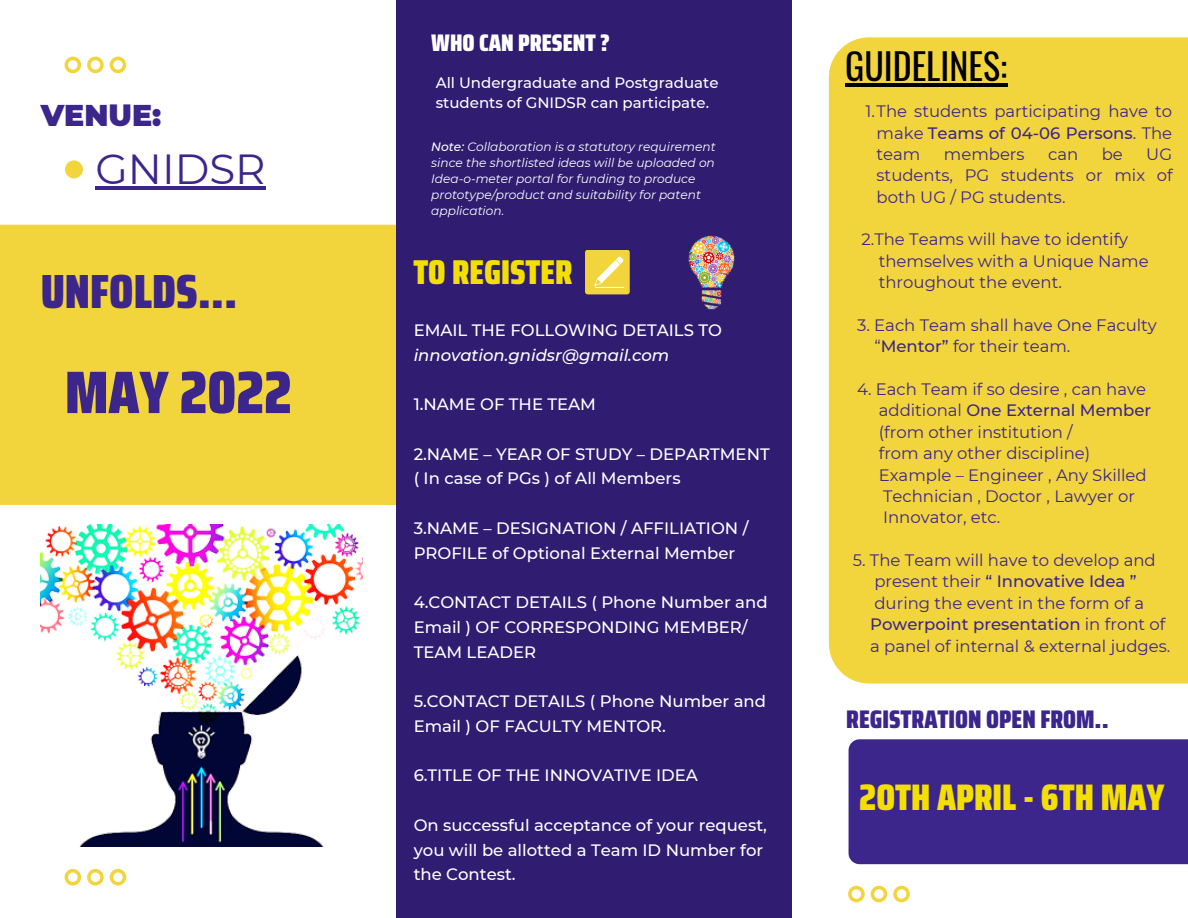
<style>
.page{position:relative;width:1188px;height:918px;background:#fff}
.page>*{position:absolute;margin:0;border:0;box-sizing:border-box;transform-origin:0 0}
.t1{font:900 60px "Saira Condensed";color:#3c268c}
.t2{font:900 48px "Saira Condensed";color:#3c268c}
.t3{font:42px "Montserrat";color:#3c268c}
.t4{font:900 37.05px "Saira Condensed";color:#f3df05}
.t5{font:36px "Oswald";color:#000}
.t6{font:900 34.5px "Saira Condensed";color:#f3df05}
.t7{font:900 30px "Montserrat";color:#3c268c}
.t8{font:900 25.5px "Saira Condensed";color:#3c268c}
.t9{font:900 24px "Saira Condensed";color:#fff}
.t10{font:16.5px/21.3px "Montserrat";color:#3c268c;text-align:justify}
.t11{font:500 16.5px/24.8px "Montserrat";color:#fff}
.t12{font:500 16.5px "Montserrat";color:#3c268c}
.t13{font:italic 500 16.5px/24.8px "Montserrat";color:#fff}
.t14{font:500 15px/20.2px "Montserrat";color:#fff}
.t15{font:italic 12.15px/16.2px "Montserrat";color:#fff}
.s1{font-weight:500}
.s2{font-style:normal}
.s3{font-weight:400}
</style>
<div class="page">
<div style="left:0;top:225px;width:396px;height:280px;background:#f2d43d"></div>
<div style="left:396px;top:0;width:396px;height:918px;background:#301d72"></div>
<div style="left:849px;top:739px;width:339px;height:125px;background:#3c268c"></div>
<div style="left:829px;top:37px;width:359px;height:646px;background:#f2d43d"></div>
<svg style="left:65px;top:869px;width:16px;height:17px"></svg>
<svg style="left:87px;top:869px;width:17px;height:17px"></svg>
<svg style="left:110px;top:869px;width:16px;height:17px"></svg>
<svg style="left:848px;top:886px;width:17px;height:16px"></svg>
<svg style="left:871px;top:886px;width:16px;height:16px"></svg>
<svg style="left:893px;top:886px;width:17px;height:16px"></svg>
<div style="left:585px;top:250px;width:45px;height:44px;background:#f2d43d;border-radius:3px"></div>
<svg style="left:65px;top:57px;width:16px;height:16px"></svg>
<svg style="left:87px;top:57px;width:17px;height:16px"></svg>
<svg style="left:110px;top:57px;width:16px;height:16px"></svg>
<svg style="left:594px;top:256px;width:30px;height:32px"></svg>
<div style="left:65px;top:160px;width:18px;height:18px;background:#f2d43d;border-radius:50%"></div>
<img style="left:688px;top:235px;width:47px;height:75px">
<img style="left:41px;top:525px;width:321px;height:321px">
<hr style="left:96px;top:187px;width:170px;height:3px;background:#3c268c">
<hr style="left:845px;top:83px;width:162px;height:3px;background:#000">
<p class="t7" style="left:41px;top:97px;width:122px">VENUE:</p>
<p class="t3" style="left:96px;top:144px;width:172px">GNIDSR</p>
<p class="t2" style="left:41px;top:254px;width:198px">UNFOLDS...</p>
<p class="t1" style="left:65px;top:345px;width:228px">MAY 2022</p>
<p class="t9" style="left:431px;top:24px;width:180px">WHO CAN PRESENT ?</p>
<p class="t14" style="left:436px;top:72px;width:284px">All Undergraduate and Postgraduate students of GNIDSR can participate.</p>
<p class="t15" style="left:431px;top:138px;width:286px"><span class="s1">Note:</span> Collaboration is a statutory requirement</p>
<p class="t15" style="left:431px;top:154px;width:285px">since the shortlisted ideas will be uploaded on Idea-o-meter portal for funding to produce prototype/product and suitability for patent application.</p>
<p class="t6" style="left:413px;top:245px;width:161px">TO REGISTER</p>
<p class="t13" style="left:414px;top:318px;width:310px"><span class="s2">EMAIL THE FOLLOWING DETAILS TO </span>innovation.gnidsr@gmail.com</p>
<p class="t11" style="left:414px;top:392px;width:184px">1.NAME OF THE TEAM</p>
<p class="t11" style="left:414px;top:441px;width:358px">2.NAME – YEAR OF STUDY – DEPARTMENT ( In case of PGs ) of All Members</p>
<p class="t11" style="left:414px;top:516px;width:336px">3.NAME – DESIGNATION / AFFILIATION /<br>PROFILE of Optional External Member</p>
<p class="t11" style="left:414px;top:590px;width:355px">4.CONTACT DETAILS ( Phone Number and<br>Email ) OF CORRESPONDING MEMBER/<br>TEAM LEADER</p>
<p class="t11" style="left:414px;top:689px;width:354px">5.CONTACT DETAILS ( Phone Number and<br>Email ) OF FACULTY MENTOR.</p>
<p class="t11" style="left:414px;top:763px;width:286px">6.TITLE OF THE INNOVATIVE IDEA</p>
<p class="t11" style="left:414px;top:813px;width:355px">On successful acceptance of your request, you will be allotted a Team ID Number for the Contest.</p>
<p class="t5" style="left:845px;top:38px;width:164px">GUIDELINES:</p>
<p class="t10" style="left:877px;top:101px;width:297px;text-indent:-11px">1.The students participating have to make <span class="s1">Teams of 04-06 Persons</span>. The team</p>
<p class="t10" style="left:944px;top:143px;width:82px">members</p>
<p class="t10" style="left:1048px;top:143px;width:32px">can</p>
<p class="t10" style="left:1102px;top:143px;width:23px">be</p>
<p class="t10" style="left:877px;top:143px;width:298px;text-indent:270px">UG students, PG students or mix of both UG / PG students.</p>
<p class="t10" style="left:861px;top:229px;width:268px">2.The Teams will have to identify</p>
<p class="t10" style="left:879px;top:250px;width:271px">themselves with a Unique Name</p>
<p class="t10" style="left:879px;top:272px;width:185px">throughout the event.</p>
<p class="t10" style="left:857px;top:314px;width:301px">3. Each Team shall have One Faculty</p>
<p class="t10" style="left:874px;top:336px;width:198px">“<span class="s1">Mentor”</span> for their team.</p>
<p class="t10" style="left:857px;top:378px;width:290px">4. Each Team if so desire , can have</p>
<p class="t12" style="left:879px;top:400px;width:274px"><span class="s3">additional</span> One External Member</p>
<p class="t10" style="left:879px;top:421px;width:195px">(from other institution /</p>
<p class="t10" style="left:879px;top:443px;width:213px">from any other discipline)</p>
<p class="t10" style="left:879px;top:464px;width:270px">Example – Engineer , Any Skilled</p>
<p class="t10" style="left:883px;top:485px;width:253px">Technician , Doctor , Lawyer or</p>
<p class="t10" style="left:883px;top:507px;width:119px">Innovator, etc.</p>
<p class="t10" style="left:853px;top:549px;width:304px">5. The Team will have to develop and</p>
<p class="t12" style="left:874px;top:571px;width:264px"><span class="s3">present their</span> “ Innovative Idea ”</p>
<p class="t10" style="left:874px;top:592px;width:271px">during the event in the form of a</p>
<p class="t12" style="left:870px;top:614px;width:297px">Powerpoint presentation <span class="s3">in front of</span></p>
<p class="t10" style="left:870px;top:635px;width:302px">a panel of internal &amp; external judges.</p>
<p class="t8" style="left:846px;top:699px;width:264px">REGISTRATION OPEN FROM..</p>
<p class="t4" style="left:859px;top:768px;width:307px">2OTH APRIL - 6TH MAY</p>
</div>
